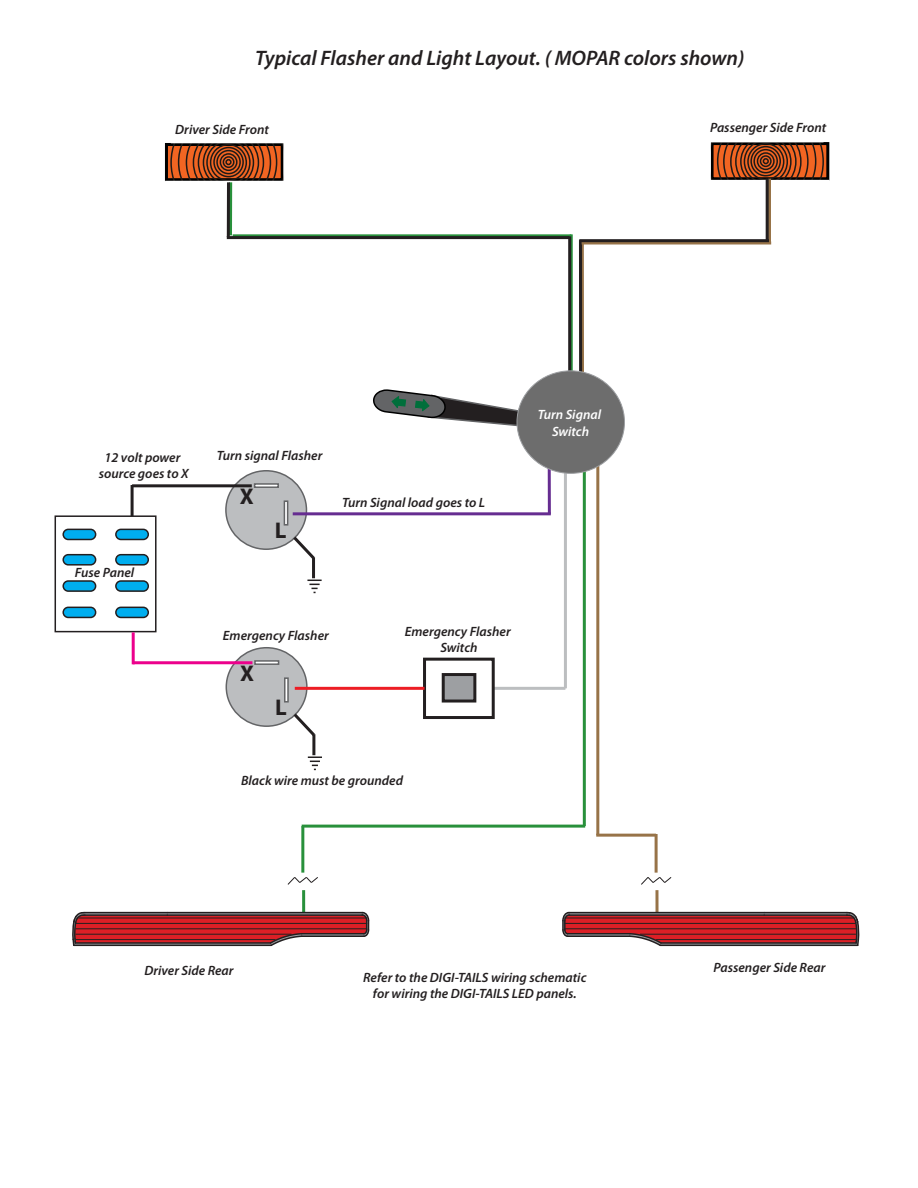
<style>
.page{position:relative;width:918px;height:1188px;background:#fff}
.page>*{position:absolute;margin:0;border:0;box-sizing:border-box;transform-origin:0 0}
.t1{font:700 22.8px "Myriad Pro";color:#231f20}
.t2{font:italic 600 21px "Myriad Pro";color:#231f20}
.t3{font:italic 600 13.5px/16.2px "Myriad Pro";color:#231f20;text-align:center}
.t4{font:italic 600 13.5px/16.2px "Myriad Pro";color:#fff;text-align:center}
</style>
<div class="page">
<hr style="left:302px;top:890px;width:3px;height:23px;background:#28903b">
<hr style="left:581px;top:243px;width:3px;height:161px;background:#977348">
<hr style="left:579px;top:240px;width:3px;height:163px;background:#231f20">
<hr style="left:233px;top:234px;width:338px;height:3px;background:#28903b">
<hr style="left:570px;top:234px;width:3px;height:146px;background:#28903b">
<hr style="left:568px;top:236px;width:3px;height:142px;background:#231f20">
<hr style="left:583px;top:460px;width:3px;height:366px;background:#28903b">
<hr style="left:596px;top:460px;width:3px;height:375px;background:#977348">
<hr style="left:564px;top:468px;width:3px;height:220px;background:#bcbec0">
<hr style="left:548px;top:465px;width:3px;height:49px;background:#662d91">
<hr style="left:131px;top:485px;width:3px;height:31px;background:#231f20">
<svg style="left:373px;top:389px;width:156px;height:39px"></svg>
<div style="left:517px;top:371px;width:108px;height:102px;background:#6d6d6d;border-radius:50%"></div>
<div style="left:226px;top:471px;width:80px;height:78px;background:#bcbec0;border-radius:50%"></div>
<div style="left:225px;top:470px;width:82px;height:80px;border:2px solid #636466;border-radius:50%"></div>
<svg style="left:254px;top:483px;width:25px;height:5px"></svg>
<svg style="left:284px;top:500px;width:4px;height:26px"></svg>
<svg style="left:290px;top:533px;width:25px;height:26px"></svg>
<hr style="left:312px;top:557px;width:3px;height:21px;background:#231f20">
<svg style="left:307px;top:580px;width:15px;height:13px"></svg>
<div style="left:226px;top:648px;width:81px;height:78px;background:#bcbec0;border-radius:50%"></div>
<div style="left:226px;top:647px;width:82px;height:80px;border:2px solid #636466;border-radius:50%"></div>
<svg style="left:254px;top:660px;width:25px;height:5px"></svg>
<svg style="left:284px;top:677px;width:5px;height:26px"></svg>
<svg style="left:291px;top:710px;width:25px;height:29px"></svg>
<hr style="left:312px;top:734px;width:3px;height:21px;background:#231f20">
<svg style="left:308px;top:757px;width:14px;height:13px"></svg>
<div style="left:55px;top:515px;width:102px;height:117px;border:2px solid #231f20"></div>
<div style="left:116px;top:529px;width:32px;height:10px;background:#00aeef;border-radius:5px"></div>
<div style="left:115px;top:529px;width:34px;height:11px;border:2px solid #231f20;border-radius:5px"></div>
<div style="left:116px;top:555px;width:32px;height:10px;background:#00aeef;border-radius:5px"></div>
<div style="left:115px;top:554px;width:34px;height:12px;border:2px solid #231f20;border-radius:5px"></div>
<div style="left:116px;top:581px;width:32px;height:10px;background:#00aeef;border-radius:5px"></div>
<div style="left:115px;top:580px;width:34px;height:12px;border:2px solid #231f20;border-radius:5px"></div>
<div style="left:116px;top:607px;width:32px;height:10px;background:#00aeef;border-radius:5px"></div>
<div style="left:115px;top:607px;width:34px;height:11px;border:2px solid #231f20;border-radius:5px"></div>
<div style="left:63px;top:529px;width:33px;height:10px;background:#00aeef;border-radius:5px"></div>
<div style="left:62px;top:529px;width:34px;height:11px;border:2px solid #231f20;border-radius:5px"></div>
<div style="left:63px;top:555px;width:33px;height:10px;background:#00aeef;border-radius:5px"></div>
<div style="left:62px;top:554px;width:34px;height:12px;border:2px solid #231f20;border-radius:5px"></div>
<div style="left:63px;top:581px;width:33px;height:10px;background:#00aeef;border-radius:5px"></div>
<div style="left:62px;top:580px;width:34px;height:12px;border:2px solid #231f20;border-radius:5px"></div>
<div style="left:63px;top:607px;width:33px;height:10px;background:#00aeef;border-radius:5px"></div>
<div style="left:62px;top:607px;width:34px;height:11px;border:2px solid #231f20;border-radius:5px"></div>
<hr style="left:132px;top:484px;width:120px;height:3px;background:#231f20">
<hr style="left:132px;top:632px;width:3px;height:32px;background:#ec008c">
<hr style="left:133px;top:661px;width:119px;height:3px;background:#ec008c">
<hr style="left:293px;top:512px;width:258px;height:3px;background:#662d91">
<hr style="left:493px;top:687px;width:72px;height:3px;background:#bcbec0">
<hr style="left:302px;top:825px;width:283px;height:3px;background:#28903b">
<hr style="left:596px;top:834px;width:60px;height:3px;background:#977348">
<hr style="left:655px;top:834px;width:3px;height:39px;background:#977348">
<svg style="left:711px;top:142px;width:118px;height:38px;background:#9b461d"></svg>
<div style="left:760px;top:155px;width:12px;height:12px;border:2px solid #1f1a17;border-radius:50%"></div>
<div style="left:757px;top:152px;width:18px;height:18px;border:2px solid #1f1a17;border-radius:50%"></div>
<div style="left:753px;top:149px;width:25px;height:24px;border:2px solid #1f1a17;border-radius:50%"></div>
<div style="left:747px;top:143px;width:37px;height:37px;border:2px solid #1f1a17;border-radius:50%"></div>
<div style="left:740px;top:136px;width:52px;height:51px;border:2px solid #1f1a17;border-radius:50%"></div>
<div style="left:730px;top:126px;width:72px;height:71px;border:2px solid #1f1a17;border-radius:50%"></div>
<div style="left:735px;top:131px;width:62px;height:61px;border:2px solid #1f1a17;border-radius:50%"></div>
<div style="left:744px;top:139px;width:44px;height:45px;border:2px solid #1f1a17;border-radius:50%"></div>
<div style="left:750px;top:146px;width:31px;height:30px;border:2px solid #1f1a17;border-radius:50%"></div>
<svg style="left:763px;top:158px;width:6px;height:6px"></svg>
<div style="left:704px;top:101px;width:120px;height:41px;background:#fff"></div>
<div style="left:710px;top:180px;width:119px;height:42px;background:#fff"></div>
<div style="left:703px;top:142px;width:8px;height:41px;background:#fff;border:2px solid #fff"></div>
<svg style="left:165px;top:143px;width:118px;height:38px;background:#9a451d"></svg>
<div style="left:223px;top:156px;width:12px;height:12px;border:2px solid #1f1a17;border-radius:50%"></div>
<div style="left:220px;top:153px;width:18px;height:18px;border:2px solid #1f1a17;border-radius:50%"></div>
<div style="left:216px;top:150px;width:25px;height:24px;border:2px solid #1f1a17;border-radius:50%"></div>
<div style="left:210px;top:144px;width:37px;height:37px;border:2px solid #1f1a17;border-radius:50%"></div>
<div style="left:203px;top:137px;width:51px;height:51px;border:2px solid #1f1a17;border-radius:50%"></div>
<div style="left:193px;top:127px;width:71px;height:71px;border:2px solid #1f1a17;border-radius:50%"></div>
<div style="left:198px;top:132px;width:61px;height:61px;border:2px solid #1f1a17;border-radius:50%"></div>
<div style="left:206px;top:140px;width:45px;height:45px;border:2px solid #1f1a17;border-radius:50%"></div>
<div style="left:213px;top:147px;width:31px;height:30px;border:2px solid #1f1a17;border-radius:50%"></div>
<div style="left:225px;top:159px;width:7px;height:6px;border:2px solid #1f1a17;border-radius:50%"></div>
<div style="left:171px;top:102px;width:119px;height:41px;background:#fff"></div>
<div style="left:165px;top:181px;width:120px;height:41px;background:#fff"></div>
<div style="left:283px;top:143px;width:8px;height:41px;background:#fff;border:2px solid #fff"></div>
<hr style="left:229px;top:182px;width:3px;height:53px;background:#28903b">
<hr style="left:227px;top:236px;width:342px;height:3px;background:#231f20">
<hr style="left:227px;top:182px;width:3px;height:55px;background:#231f20">
<div style="left:443px;top:675px;width:32px;height:26px;background:#9d9fa2"></div>
<div style="left:423px;top:658px;width:72px;height:61px;border:3px solid #231f20"></div>
<div style="left:442px;top:673px;width:34px;height:30px;border:3px solid #231f20"></div>
<hr style="left:295px;top:687px;width:130px;height:3px;background:#ed1d24">
<svg style="left:655px;top:890px;width:4px;height:21px"></svg>
<svg style="left:72px;top:911px;width:298px;height:36px;background:#b1484c"></svg>
<hr style="left:78px;top:918px;width:289px;height:1px;background:#231f20">
<hr style="left:76px;top:923px;width:291px;height:1px;background:#231f20">
<hr style="left:76px;top:928px;width:291px;height:1px;background:#231f20">
<hr style="left:76px;top:934px;width:215px;height:1px;background:#231f20">
<hr style="left:76px;top:939px;width:199px;height:1px;background:#231f20">
<svg style="left:562px;top:911px;width:298px;height:36px;background:#b1484c"></svg>
<hr style="left:564px;top:918px;width:289px;height:1px;background:#231f20">
<hr style="left:564px;top:923px;width:292px;height:1px;background:#231f20">
<hr style="left:564px;top:928px;width:292px;height:1px;background:#231f20">
<hr style="left:640px;top:934px;width:216px;height:1px;background:#231f20">
<hr style="left:656px;top:939px;width:200px;height:1px;background:#231f20">
<hr style="left:768px;top:179px;width:3px;height:63px;background:#977348">
<hr style="left:766px;top:179px;width:3px;height:64px;background:#231f20">
<hr style="left:582px;top:242px;width:189px;height:2px;background:#977348">
<hr style="left:579px;top:239px;width:190px;height:3px;background:#231f20">
<svg style="left:641px;top:877px;width:31px;height:8px"></svg>
<hr style="left:301px;top:826px;width:3px;height:47px;background:#28903b">
<svg style="left:287px;top:877px;width:31px;height:8px"></svg>
<p class="t2" style="left:255px;top:44px;width:491px">Typical Flasher and Light Layout. ( MOPAR colors shown)</p>
<p class="t3" style="left:175px;top:121px;width:95px">Driver Side Front</p>
<p class="t3" style="left:710px;top:119px;width:118px">Passenger Side Front</p>
<p class="t3" style="left:99px;top:449px;width:91px">12 volt power source goes to X</p>
<p class="t3" style="left:75px;top:564px;width:61px">Fuse Panel</p>
<p class="t3" style="left:217px;top:447px;width:107px">Turn signal Flasher</p>
<p class="t1" style="left:240px;top:482px;width:15px">X</p>
<p class="t1" style="left:275px;top:515px;width:13px">L</p>
<p class="t3" style="left:342px;top:494px;width:145px">Turn Signal load goes to L</p>
<p class="t4" style="left:538px;top:406px;width:65px">Turn Signal<br>Switch</p>
<p class="t3" style="left:223px;top:627px;width:107px">Emergency Flasher</p>
<p class="t1" style="left:240px;top:659px;width:15px">X</p>
<p class="t1" style="left:275px;top:692px;width:13px">L</p>
<p class="t3" style="left:405px;top:623px;width:107px">Emergency Flasher<br>Switch</p>
<p class="t3" style="left:241px;top:772px;width:164px">Black wire must be grounded</p>
<p class="t3" style="left:144px;top:962px;width:91px">Driver Side Rear</p>
<p class="t3" style="left:714px;top:959px;width:113px">Passenger Side Rear</p>
<p class="t3" style="left:363px;top:969px;width:225px">Refer to the DIGI-TAILS wiring schematic for wiring the DIGI-TAILS LED panels.</p>
</div>
